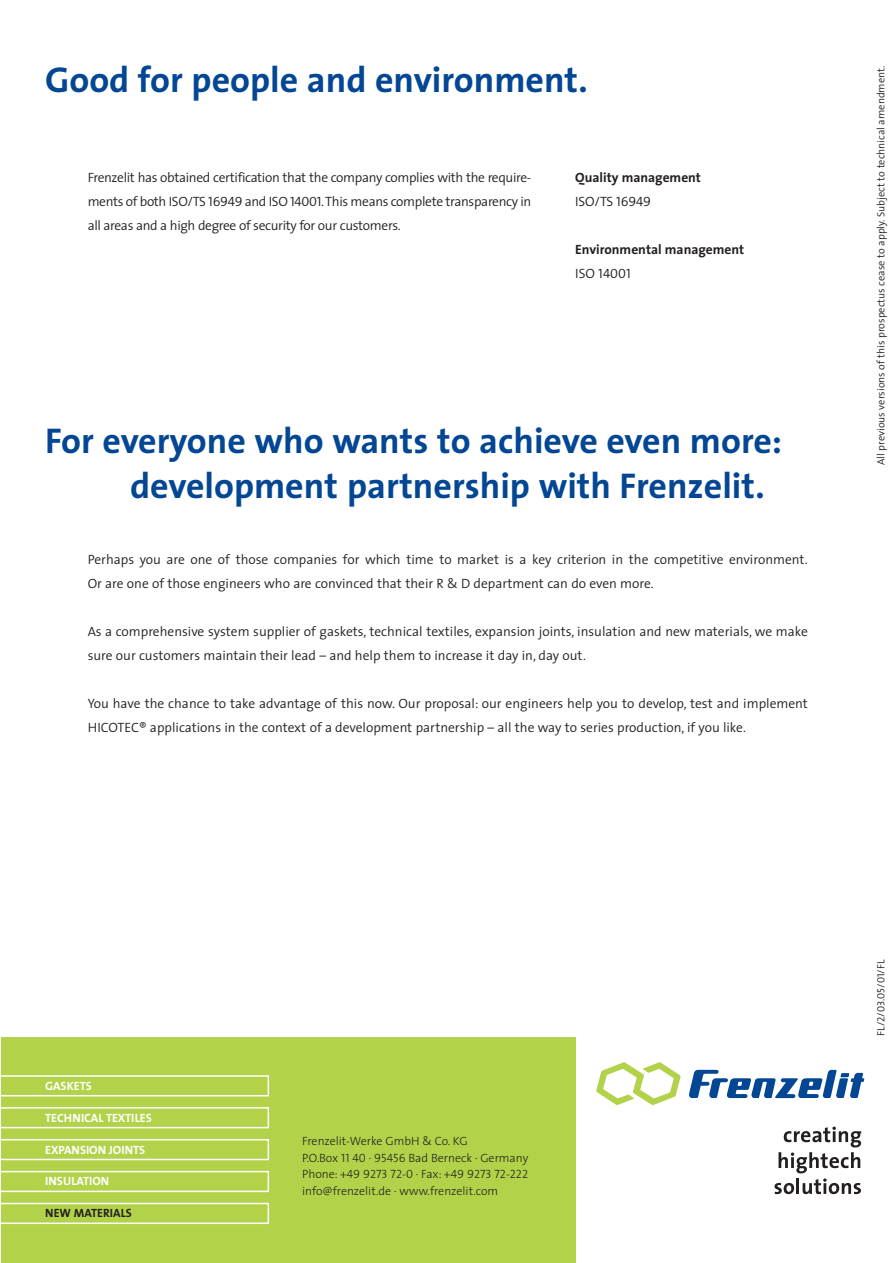
<style>
.page{position:relative;width:893px;height:1263px;background:#fff}
.page>*{position:absolute;margin:0;border:0;box-sizing:border-box;transform-origin:0 0}
.t1{font:700 36px/45px "The Sans";color:#034694}
.t2{font:300 13.5px/24px "The Sans";color:#231f20}
.t3{font:700 13.5px/24px "The Sans";color:#231f20}
.t4{font:13.5px "The Sans Semi Light Caps";color:#231f20}
.t5{font:300 12px/16.5px "The Sans";color:#231f20}
.t6{font:700 12px "The Sans";color:#fff}
.t7{font:12px "The Sans Light Caps";color:#231f20}
.t8{font:700 12px "The Sans";color:#231f20}
.t9{font:300 10.5px "The Sans";color:#231f20}
.t10{font:10.5px "The Sans Semi Light Caps";color:#231f20}
.s1{font-family:"The Sans Semi Light Caps";font-weight:400}
.s2{font-weight:300}
.s3{font-family:"The Sans";font-weight:300}
.s4{font-family:"The Sans Light Caps";font-weight:400}
</style>
<div class="page">
<svg style="left:774px;top:1127px;width:87px;height:67px"></svg>
<svg style="left:596px;top:1062px;width:84px;height:43px"></svg>
<svg style="left:689px;top:1070px;width:175px;height:28px"></svg>
<div style="left:1px;top:1037px;width:574px;height:226px;background:#b2d349"></div>
<svg style="left:1px;top:1075px;width:269px;height:149px"></svg>
<h1 class="t1" style="left:45px;top:61px;width:544px">Good for people and environment.</h1>
<p class="t2" style="left:88px;top:166px;width:445px;text-align:justify">Frenzelit has obtained certification that the company complies with the require&shy;ments of both ISO/TS <span class="s1">16949</span> and ISO <span class="s1">14001</span>.This means complete transparency in all areas and a high degree of security for our customers.</p>
<p class="t3" style="left:575px;top:166px;width:127px">Quality management<br><span class="s2">ISO/TS</span> <span class="s1">16949</span></p>
<p class="t3" style="left:575px;top:238px;width:170px">Environmental management</p>
<p class="t4" style="left:575px;top:265px;width:57px"><span class="s3">ISO</span> 14001</p>
<h1 class="t1" style="left:130px;top:422px;width:653px;text-indent:-85px">For everyone who wants to achieve even more: development partnership with Frenzelit.</h1>
<p class="t2" style="left:88px;top:549px;width:721px">Perhaps you are one of those companies for which time to market is a key criterion in the competitive environment.<br>Or are one of those engineers who are convinced that their R &amp; D department can do even more.</p>
<p class="t2" style="left:88px;top:621px;width:721px">As a comprehensive system supplier of gaskets, technical textiles, expansion joints, insulation and new materials, we make sure our customers maintain their lead – and help them to increase it day in, day out.</p>
<p class="t2" style="left:88px;top:693px;width:721px">You have the chance to take advantage of this now. Our proposal: our engineers help you to develop, test and implement<br>HICOTEC® applications in the context of a development partnership – all the way to series production, if you like.</p>
<p class="t9" style="left:877px;top:465px;width:401px;rotate:-90deg">All previous versions of this prospectus cease to apply. Subject to technical amendment.</p>
<p class="t6" style="left:45px;top:1081px;width:48px">GASKETS</p>
<p class="t6" style="left:45px;top:1113px;width:108px">TECHNICAL TEXTILES</p>
<p class="t6" style="left:45px;top:1145px;width:102px">EXPANSION JOINTS</p>
<p class="t6" style="left:45px;top:1177px;width:66px">INSULATION</p>
<p class="t8" style="left:45px;top:1209px;width:88px">NEW MATERIALS</p>
<p class="t5" style="left:302px;top:1134px;width:227px">Frenzelit-Werke GmbH &amp; Co. KG<br>P.O.Box <span class="s4">11 40</span> · <span class="s4">95456</span> Bad Berneck · Germany</p>
<p class="t7" style="left:302px;top:1167px;width:227px"><span class="s3">Phone:</span> +49 9273 72-0 <span class="s3">· Fax:</span> +49 9273 72-222</p>
<p class="t5" style="left:302px;top:1184px;width:197px">info@frenzelit.de · www.frenzelit.com</p>
<p class="t10" style="left:874px;top:1036px;width:78px;rotate:-90deg"><span class="s3">FL/</span>2/03.05/01<span class="s3">/FL</span></p>
</div>
